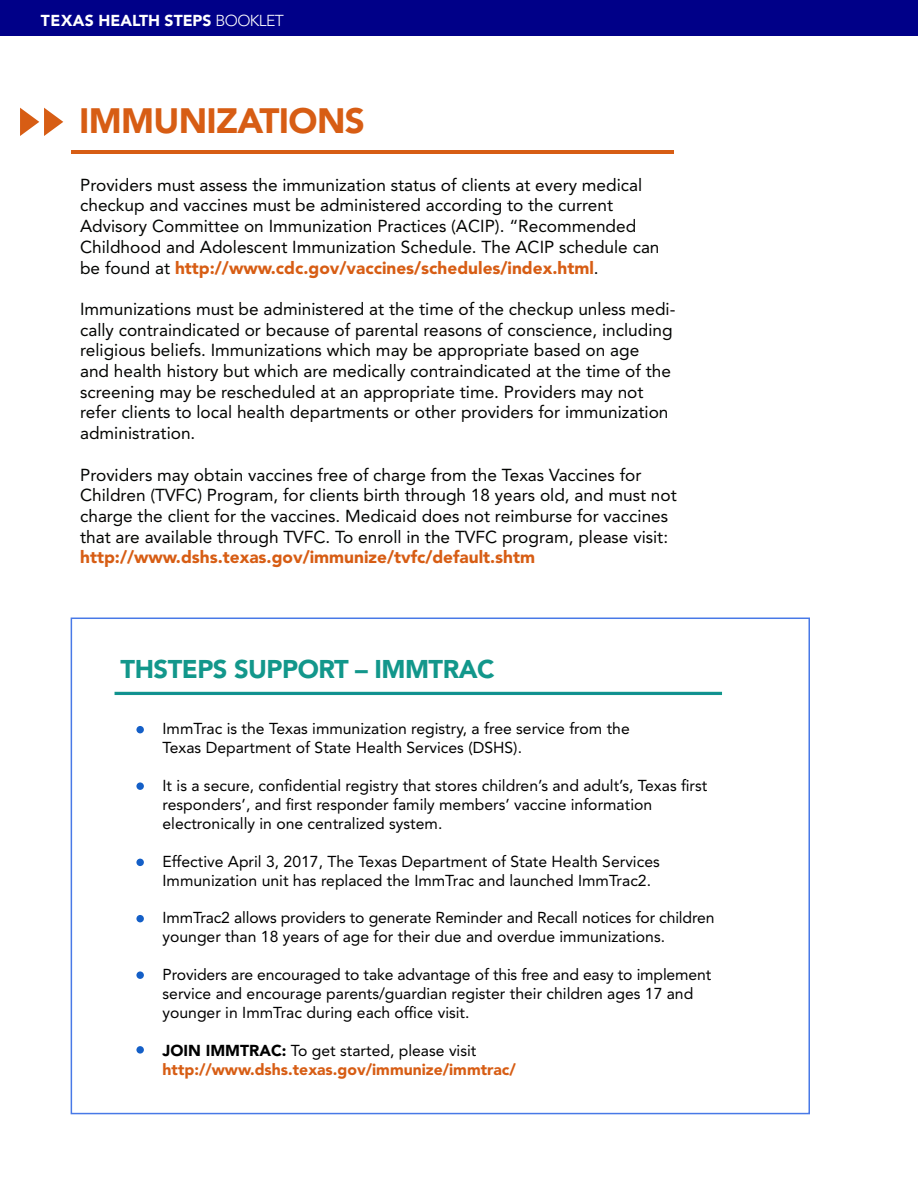
<style>
.page{position:relative;width:918px;height:1188px;background:#fff}
.page>*{position:absolute;margin:0;border:0;box-sizing:border-box;transform-origin:0 0}
.t1{font:900 34.95px "Avenir LT Std";letter-spacing:-.02em;color:#d75d14}
.t2{font:900 25.5px "Avenir LT Std";letter-spacing:-.02em;color:#12978b}
.t3{font:17.25px/20.7px "Avenir LT Std";color:#040503}
.t4{font:15.75px/18.9px "Avenir LT Std";color:#000}
.t5{font:900 15.75px "Avenir LT Std";color:#d75d14}
.t6{font:900 15.75px "Avenir LT Std";color:#fff}
.s1{font-weight:300}
.s2{font-weight:900;color:#d75d14}
.s3{font-weight:900}
</style>
<div class="page">
<div style="left:0;top:0;width:918px;height:35px;background:#008"></div>
<hr style="left:71px;top:151px;width:603px;height:3px;background:#d75d14">
<svg style="left:20px;top:108px;width:43px;height:28px"></svg>
<div style="left:71px;top:618px;width:739px;height:496px;background:#fff;border:2px solid #4879e7"></div>
<div style="left:115px;top:692px;width:607px;height:3px;background:#145fc7;border:2px solid #12978b"></div>
<div style="left:136px;top:726px;width:8px;height:7px;background:#145fc7;border-radius:50%"></div>
<div style="left:136px;top:782px;width:8px;height:8px;background:#145fc7;border-radius:50%"></div>
<div style="left:136px;top:859px;width:8px;height:7px;background:#145fc7;border-radius:50%"></div>
<div style="left:136px;top:915px;width:8px;height:7px;background:#145fc7;border-radius:50%"></div>
<div style="left:136px;top:971px;width:8px;height:8px;background:#145fc7;border-radius:50%"></div>
<div style="left:136px;top:1046px;width:8px;height:8px;background:#145fc7;border-radius:50%"></div>
<p class="t6" style="left:41px;top:11px;width:244px">TEXAS HEALTH STEPS <span class="s1">BOOKLET</span></p>
<p class="t1" style="left:79px;top:100px;width:287px">IMMUNIZATIONS</p>
<p class="t3" style="left:80px;top:175px;width:581px">Providers must assess the immunization status of clients at every medical checkup and vaccines must be administered according to the current Advisory Committee on Immunization Practices (ACIP). “Recommended Childhood and Adolescent Immunization Schedule. The ACIP schedule can be found at <span class="s2">http://www.cdc.gov/vaccines/schedules/index.html</span>.</p>
<p class="t3" style="left:80px;top:299px;width:597px">Immunizations must be administered at the time of the checkup unless medi&shy;cally contraindicated or because of parental reasons of conscience, including religious beliefs. Immunizations which may be appropriate based on age<br>and health history but which are medically contraindicated at the time of the screening may be rescheduled at an appropriate time. Providers may not refer clients to local health departments or other providers for immunization administration.</p>
<p class="t3" style="left:80px;top:464px;width:598px">Providers may obtain vaccines free of charge from the Texas Vaccines for Children (TVFC) Program, for clients birth through 18 years old, and must not charge the client for the vaccines. Medicaid does not reimburse for vaccines that are available through TVFC. To enroll in the TVFC program, please visit: <span class="s2">http://www.dshs.texas.gov/immunize/tvfc/default.shtm</span></p>
<p class="t2" style="left:121px;top:653px;width:375px">THSTEPS SUPPORT – IMMTRAC</p>
<p class="t4" style="left:163px;top:720px;width:469px">ImmTrac is the Texas immunization registry, a free service from the<br>Texas Department of State Health Services (DSHS).</p>
<p class="t4" style="left:163px;top:776px;width:546px">It is a secure, confidential registry that stores children’s and adult’s, Texas first responders’, and first responder family members’ vaccine information electronically in one centralized system.</p>
<p class="t4" style="left:163px;top:852px;width:499px">Effective April 3, 2017, The Texas Department of State Health Services<br>Immunization unit has replaced the ImmTrac and launched ImmTrac2.</p>
<p class="t4" style="left:163px;top:909px;width:553px">ImmTrac2 allows providers to generate Reminder and Recall notices for children</p>
<p class="t4" style="left:163px;top:928px;width:504px">younger than 18 years of age for their due and overdue immunizations.</p>
<p class="t4" style="left:163px;top:965px;width:550px">Providers are encouraged to take advantage of this free and easy to implement service and encourage parents/guardian register their children ages 17 and younger in ImmTrac during each office visit.</p>
<p class="t4" style="left:163px;top:1041px;width:315px"><span class="s3">JOIN IMMTRAC:</span> To get started, please visit</p>
<p class="t5" style="left:163px;top:1060px;width:355px">http://www.dshs.texas.gov/immunize/immtrac/</p>
</div>
